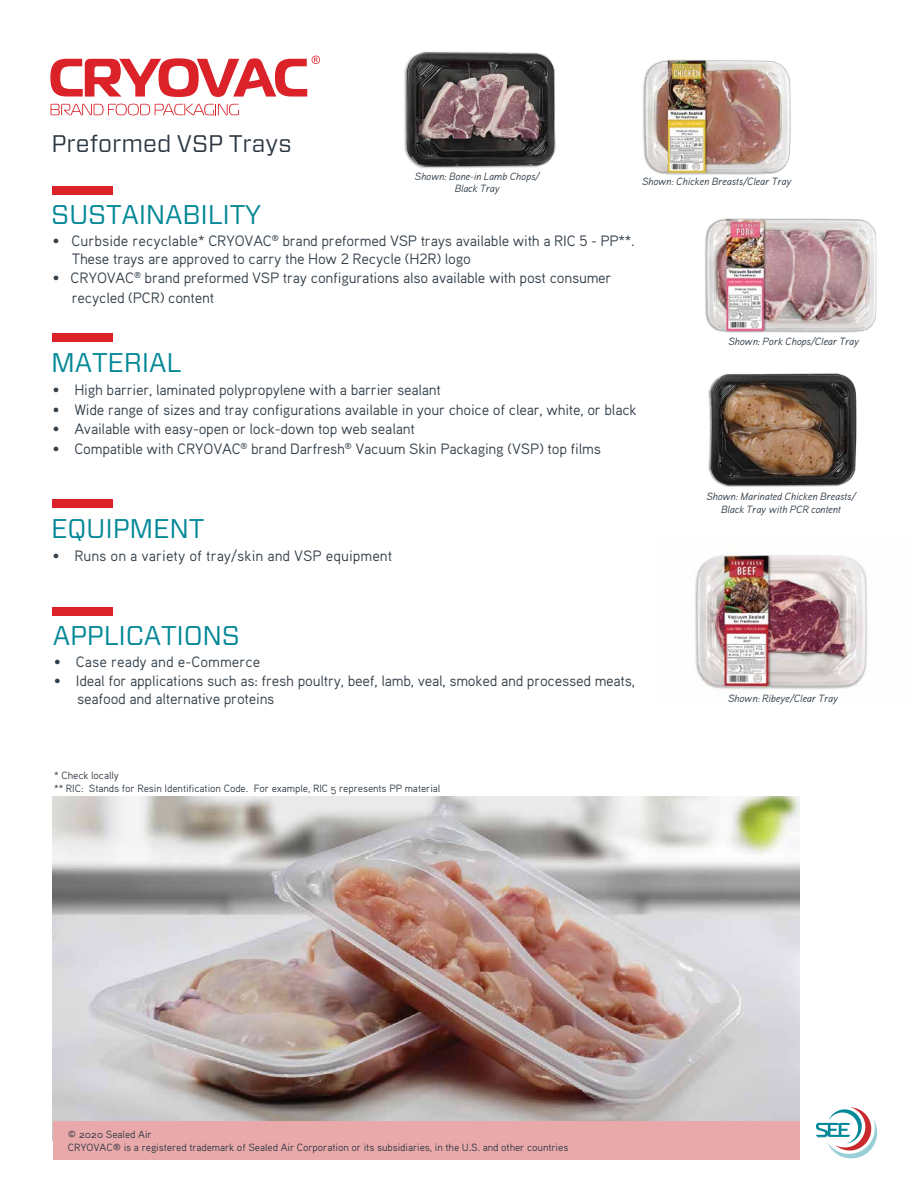
<style>
.page{position:relative;width:918px;height:1188px;background:#fff}
.page>*{position:absolute;margin:0;border:0;box-sizing:border-box;transform-origin:0 0}
.t1{font:27px "Forza";letter-spacing:-.01em;color:#038897}
.t2{font:24px "Forza";color:#2e3842}
.t3{font:15px/18px "Aaux Pro";letter-spacing:-.015em;color:#323e48}
.t4{font:10.5px/12.6px "Aaux Pro OSF";letter-spacing:-.01em;color:#2e3842}
.t5{font:10.5px/12.6px "Aaux Pro Italic OSF";letter-spacing:-.015em;color:#323e48;text-align:center}
</style>
<div class="page">
<img style="left:52px;top:797px;width:748px;height:344px">
<div style="left:53px;top:1121px;width:747px;height:39px;background:#e9a9aa"></div>
<svg style="left:51px;top:104px;width:188px;height:11px"></svg>
<svg style="left:50px;top:56px;width:270px;height:41px"></svg>
<svg style="left:816px;top:1107px;width:61px;height:51px"></svg>
<div style="left:52px;top:186px;width:61px;height:9px;background:#da2228"></div>
<div style="left:52px;top:334px;width:61px;height:8px;background:#da2228"></div>
<div style="left:52px;top:500px;width:61px;height:8px;background:#da2228"></div>
<div style="left:52px;top:607px;width:60px;height:9px;background:#da2228"></div>
<img style="left:695px;top:554px;width:172px;height:136px">
<img style="left:404px;top:51px;width:152px;height:118px">
<img style="left:643px;top:60px;width:148px;height:115px">
<img style="left:705px;top:218px;width:172px;height:115px">
<img style="left:708px;top:373px;width:149px;height:114px">
<h2 class="t2" style="left:51px;top:128px;width:242px">Preformed VSP Trays</h2>
<p class="t5" style="left:415px;top:170px;width:126px">Shown: Bone-in Lamb Chops/<br>Black Tray</p>
<p class="t5" style="left:642px;top:175px;width:151px">Shown: Chicken Breasts/Clear Tray</p>
<h1 class="t1" style="left:51px;top:196px;width:211px">SUSTAINABILITY</h1>
<p class="t3" style="left:72px;top:231px;width:564px;text-indent:-19px">• Curbside recyclable* CRYOVAC<sup>®</sup> brand preformed VSP trays available with a RIC 5 - PP**.<br>These trays are approved to carry the How 2 Recycle (H2R) logo</p>
<p class="t3" style="left:72px;top:268px;width:541px;line-height:19.5px;text-indent:-19px">• CRYOVAC<sup>®</sup> brand preformed VSP tray configurations also available with post consumer recycled (PCR) content</p>
<h1 class="t1" style="left:51px;top:344px;width:132px">MATERIAL</h1>
<p class="t3" style="left:53px;top:381px;width:390px">• High barrier, laminated polypropylene with a barrier sealant</p>
<p class="t3" style="left:53px;top:400px;width:586px">• Wide range of sizes and tray configurations available in your choice of clear, white, or black</p>
<p class="t3" style="left:53px;top:420px;width:364px">• Available with easy-open or lock-down top web sealant</p>
<p class="t3" style="left:53px;top:439px;width:550px">• Compatible with CRYOVAC<sup>®</sup> brand Darfresh<sup>®</sup> Vacuum Skin Packaging (VSP) top films</p>
<h1 class="t1" style="left:51px;top:510px;width:155px">EQUIPMENT</h1>
<p class="t3" style="left:53px;top:547px;width:341px">• Runs on a variety of tray/skin and VSP equipment</p>
<h1 class="t1" style="left:53px;top:617px;width:189px">APPLICATIONS</h1>
<p class="t3" style="left:54px;top:652px;width:208px">• Case ready and e-Commerce</p>
<p class="t3" style="left:77px;top:671px;width:560px;text-indent:-23px">• Ideal for applications such as: fresh poultry, beef, lamb, veal, smoked and processed meats, seafood and alternative proteins</p>
<p class="t4" style="left:54px;top:769px;width:388px">* Check locally<br>** RIC: Stands for Resin Identification Code. For example, RIC 5 represents PP material</p>
<p class="t5" style="left:728px;top:334px;width:132px">Shown: Pork Chops/Clear Tray</p>
<p class="t5" style="left:706px;top:490px;width:151px">Shown: Marinated Chicken Breasts/<br>Black Tray with PCR content</p>
<p class="t5" style="left:728px;top:692px;width:112px">Shown: Ribeye/Clear Tray</p>
<p class="t4" style="left:68px;top:1128px;width:502px">© 2020 Sealed Air<br>CRYOVAC® is a registered trademark of Sealed Air Corporation or its subsidiaries, in the U.S. and other countries</p>
</div>
